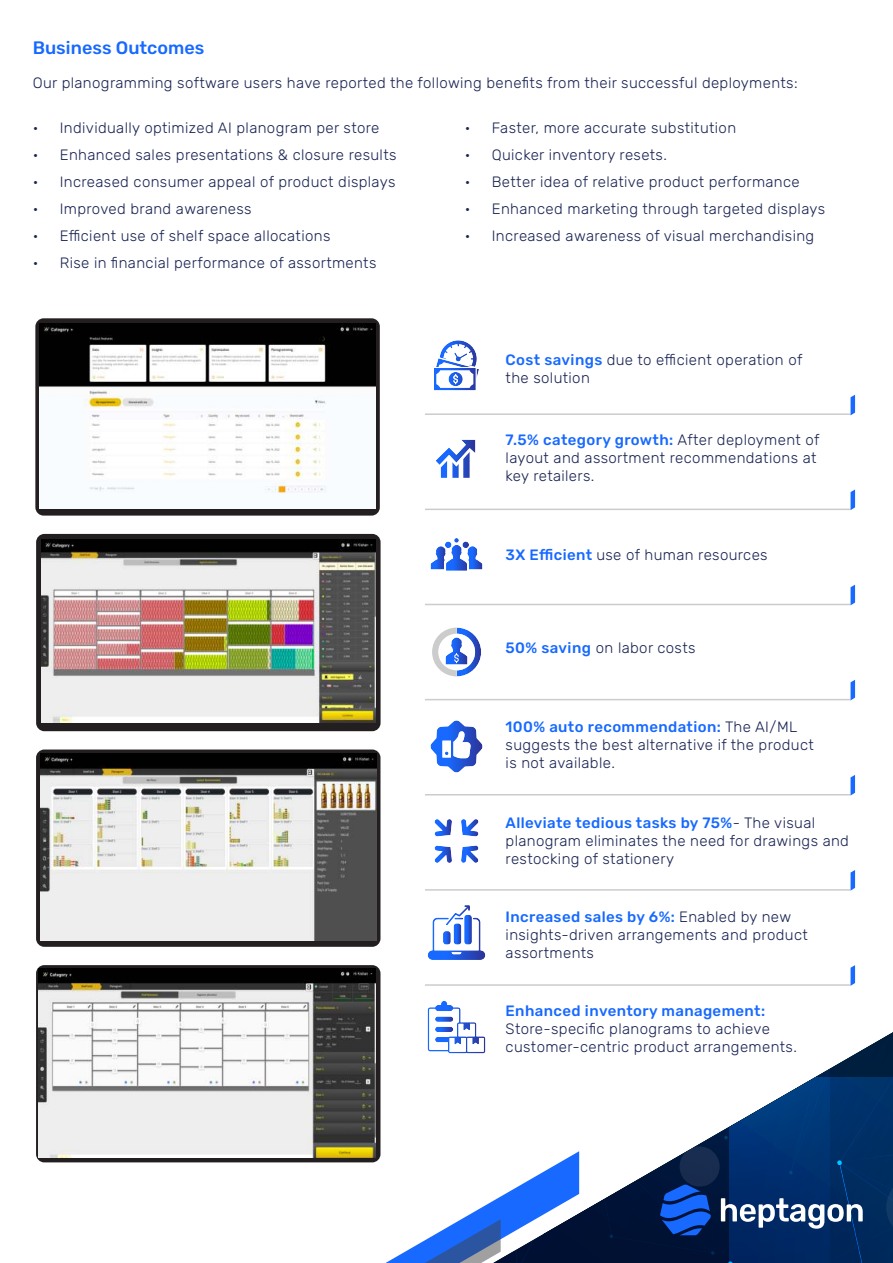
<style>
.page{position:relative;width:893px;height:1263px;background:#fff}
.page>*{position:absolute;margin:0;border:0;box-sizing:border-box;transform-origin:0 0}
.t1{font:500 18px "Rubik";color:#1769ff}
.t2{font:300 15px/18px "Rubik";letter-spacing:.025em;color:#1a2453}
.t3{font:500 15px "Rubik";letter-spacing:.025em;color:#1769ff}
.s1{font-weight:500;color:#1769ff}
</style>
<div class="page">
<svg style="left:35px;top:318px;width:345px;height:198px;background:#3f3c3d"></svg>
<img style="left:40px;top:324px;width:335px;height:184px">
<div style="left:36px;top:534px;width:345px;height:197px;background:#231f20;border-radius:8px"></div>
<img style="left:41px;top:539px;width:334px;height:183px">
<div style="left:36px;top:749px;width:344px;height:198px;background:#231f20;border-radius:8px"></div>
<img style="left:40px;top:754px;width:336px;height:187px">
<svg style="left:434px;top:340px;width:45px;height:50px"></svg>
<svg style="left:435px;top:440px;width:40px;height:38px"></svg>
<svg style="left:431px;top:538px;width:51px;height:33px"></svg>
<svg style="left:432px;top:628px;width:49px;height:48px"></svg>
<svg style="left:430px;top:720px;width:53px;height:53px"></svg>
<svg style="left:461px;top:819px;width:18px;height:17px"></svg>
<svg style="left:461px;top:845px;width:18px;height:18px"></svg>
<svg style="left:434px;top:819px;width:18px;height:17px"></svg>
<svg style="left:434px;top:846px;width:18px;height:17px"></svg>
<svg style="left:427px;top:905px;width:59px;height:55px"></svg>
<svg style="left:36px;top:965px;width:344px;height:197px;background:#3b3838"></svg>
<img style="left:39px;top:968px;width:337px;height:189px">
<svg style="left:149px;top:1151px;width:24px;height:12px"></svg>
<svg style="left:173px;top:1001px;width:720px;height:262px"></svg>
<svg style="left:435px;top:1016px;width:18px;height:6px"></svg>
<svg style="left:435px;top:1027px;width:18px;height:5px"></svg>
<hr style="left:425px;top:413px;width:425px;height:2px;background:#ccc">
<hr style="left:425px;top:509px;width:425px;height:1px;background:#ccc">
<hr style="left:425px;top:604px;width:425px;height:1px;background:#ccc">
<hr style="left:425px;top:699px;width:425px;height:1px;background:#ccc">
<hr style="left:425px;top:794px;width:425px;height:1px;background:#ccc">
<hr style="left:425px;top:889px;width:425px;height:2px;background:#ccc">
<hr style="left:425px;top:984px;width:425px;height:2px;background:#ccc">
<svg style="left:850px;top:395px;width:5px;height:20px"></svg>
<svg style="left:850px;top:489px;width:5px;height:21px"></svg>
<svg style="left:850px;top:585px;width:5px;height:20px"></svg>
<svg style="left:850px;top:680px;width:5px;height:20px"></svg>
<svg style="left:850px;top:775px;width:5px;height:20px"></svg>
<svg style="left:850px;top:870px;width:5px;height:21px"></svg>
<svg style="left:850px;top:965px;width:5px;height:21px"></svg>
<p class="t1" style="left:33px;top:39px;width:173px">Business Outcomes</p>
<p class="t2" style="left:33px;top:74px;width:766px">Our planogramming software users have reported the following benefits from their successful deployments:</p>
<p class="t2" style="left:33px;top:119px;width:7px">ï</p>
<p class="t2" style="left:60px;top:119px;width:321px">Individually optimized AI planogram per store</p>
<p class="t2" style="left:33px;top:146px;width:7px">ï</p>
<p class="t2" style="left:60px;top:146px;width:338px">Enhanced sales presentations &amp; closure results</p>
<p class="t2" style="left:33px;top:173px;width:7px">ï</p>
<p class="t2" style="left:60px;top:173px;width:337px">Increased consumer appeal of product displays</p>
<p class="t2" style="left:33px;top:200px;width:7px">ï</p>
<p class="t2" style="left:60px;top:200px;width:193px">Improved brand awareness</p>
<p class="t2" style="left:33px;top:227px;width:7px">ï</p>
<p class="t2" style="left:60px;top:227px;width:272px">Efficient use of shelf space allocations</p>
<p class="t2" style="left:33px;top:254px;width:7px">ï</p>
<p class="t2" style="left:60px;top:254px;width:318px">Rise in financial performance of assortments</p>
<p class="t2" style="left:465px;top:119px;width:7px">ï</p>
<p class="t2" style="left:492px;top:119px;width:246px">Faster, more accurate substitution</p>
<p class="t2" style="left:465px;top:146px;width:7px">ï</p>
<p class="t2" style="left:492px;top:146px;width:177px">Quicker inventory resets.</p>
<p class="t2" style="left:465px;top:173px;width:7px">ï</p>
<p class="t2" style="left:492px;top:173px;width:309px">Better idea of relative product performance</p>
<p class="t2" style="left:465px;top:200px;width:7px">ï</p>
<p class="t2" style="left:492px;top:200px;width:335px">Enhanced marketing through targeted displays</p>
<p class="t2" style="left:465px;top:227px;width:7px">ï</p>
<p class="t2" style="left:492px;top:227px;width:324px">Increased awareness of visual merchandising</p>
<p class="t2" style="left:506px;top:352px;width:298px"><span class="s1">Cost savings</span> due to efficient operation of the solution</p>
<p class="t2" style="left:506px;top:432px;width:315px"><span class="s1">7.5% category growth:</span> After deployment of layout and assortment recommendations at key retailers.</p>
<p class="t2" style="left:506px;top:546px;width:264px"><span class="s1">3X Efficient</span> use of human resources</p>
<p class="t2" style="left:506px;top:639px;width:191px"><span class="s1">50% saving</span> on labor costs</p>
<p class="t2" style="left:506px;top:719px;width:310px"><span class="s1">100% auto recommendation:</span> The AI/ML suggests the best alternative if the product is not available.</p>
<p class="t2" style="left:506px;top:815px;width:345px"><span class="s1">Alleviate tedious tasks by 75%</span>- The visual planogram eliminates the need for drawings and restocking of stationery</p>
<p class="t2" style="left:506px;top:908px;width:304px"><span class="s1">Increased sales by 6%:</span> Enabled by new insights-driven arrangements and product assortments</p>
<p class="t3" style="left:506px;top:1004px;width:261px">Enhanced inventory management:</p>
<p class="t2" style="left:506px;top:1020px;width:293px">Store-specific planograms to achieve customer-centric product arrangements.</p>
</div>
